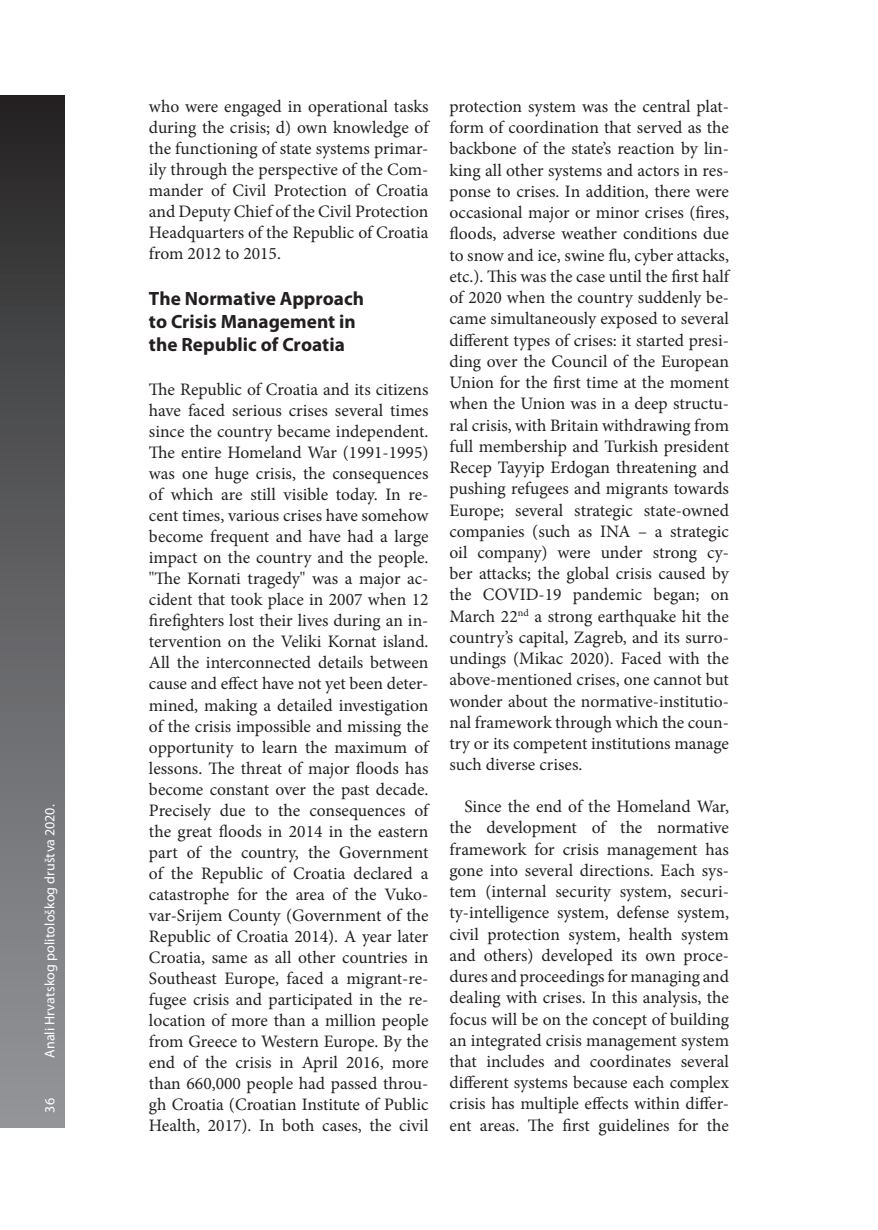
<style>
.page{position:relative;width:878px;height:1230px;background:#fff}
.page>*{position:absolute;margin:0;border:0;box-sizing:border-box;transform-origin:0 0}
.t1{font:700 19.25px/23.1px "Myriad Pro";color:#231f20}
.t2{font:17.5px/21.2px "Minion Pro";color:#231f20;text-align:justify}
.t3{font:14px "Myriad Pro";letter-spacing:.005em;color:#fff}
</style>
<div class="page">
<div style="left:0;top:95px;width:64px;height:1032px;background:linear-gradient(to bottom,#292728,#979a9d)"></div>
<p class="t3" style="left:41px;top:1112px;width:309px;rotate:-90deg">36 Anali Hrvatskog politološkog društva 2020.</p>
<p class="t2" style="left:149px;top:96px;width:281px">who were engaged in operational tasks during the crisis; d) own knowledge of the functioning of state systems primar&shy;ily through the perspective of the Com&shy;mander of Civil Protection of Croatia and Deputy Chief of the Civil Protection Headquarters of the Republic of Croatia from 2012 to 2015.</p>
<p class="t1" style="left:149px;top:286px;width:216px">The Normative Approach to Crisis Management in the Republic of Croatia</p>
<p class="t2" style="left:149px;top:379px;width:281px">The Republic of Croatia and its citizens have faced serious crises several times since the country became independent.<br>The entire Homeland War (1991-1995) was one huge crisis, the consequences of which are still visible today. In re&shy;cent times, various crises have somehow become frequent and have had a large impact on the country and the people. "The Kornati tragedy" was a major ac&shy;cident that took place in 2007 when 12 firefighters lost their lives during an in&shy;tervention on the Veliki Kornat island.<br>All the interconnected details between cause and effect have not yet been deter&shy;mined, making a detailed investigation of the crisis impossible and missing the opportunity to learn the maximum of lessons. The threat of major floods has become constant over the past decade.<br>Precisely due to the consequences of the great floods in 2014 in the eastern part of the country, the Government of the Republic of Croatia declared a catastrophe for the area of the Vuko&shy;var-Srijem County (Government of the Republic of Croatia 2014). A year later Croatia, same as all other countries in Southeast Europe, faced a migrant-re&shy;fugee crisis and participated in the re&shy;location of more than a million people from Greece to Western Europe. By the end of the crisis in April 2016, more than 660,000 people had passed throu&shy;gh Croatia (Croatian Institute of Public Health, 2017). In both cases, the civil</p>
<p class="t2" style="left:449px;top:96px;width:281px">protection system was the central plat&shy;form of coordination that served as the backbone of the state’s reaction by lin&shy;king all other systems and actors in res&shy;ponse to crises. In addition, there were occasional major or minor crises (fires, floods, adverse weather conditions due to snow and ice, swine flu, cyber attacks, etc.). This was the case until the first half of 2020 when the country suddenly be&shy;came simultaneously exposed to several different types of crises: it started presi&shy;ding over the Council of the European Union for the first time at the moment when the Union was in a deep structu&shy;ral crisis, with Britain withdrawing from full membership and Turkish president Recep Tayyip Erdogan threatening and pushing refugees and migrants towards Europe; several strategic state-owned companies (such as INA – a strategic oil company) were under strong cy&shy;ber attacks; the global crisis caused by the COVID-19 pandemic began; on March 22<sup>nd</sup> a strong earthquake hit the country’s capital, Zagreb, and its surro&shy;undings (Mikac 2020). Faced with the above-mentioned crises, one cannot but wonder about the normative-institutio&shy;nal framework through which the coun&shy;try or its competent institutions manage such diverse crises.</p>
<p class="t2" style="left:449px;top:796px;width:281px;text-indent:15px">Since the end of the Homeland War, the development of the normative framework for crisis management has gone into several directions. Each sys&shy;tem (internal security system, securi&shy;ty-intelligence system, defense system, civil protection system, health system and others) developed its own proce&shy;dures and proceedings for managing and dealing with crises. In this analysis, the focus will be on the concept of building an integrated crisis management system that includes and coordinates several different systems because each complex crisis has multiple effects within differ&shy;ent areas. The first guidelines for the</p>
</div>
